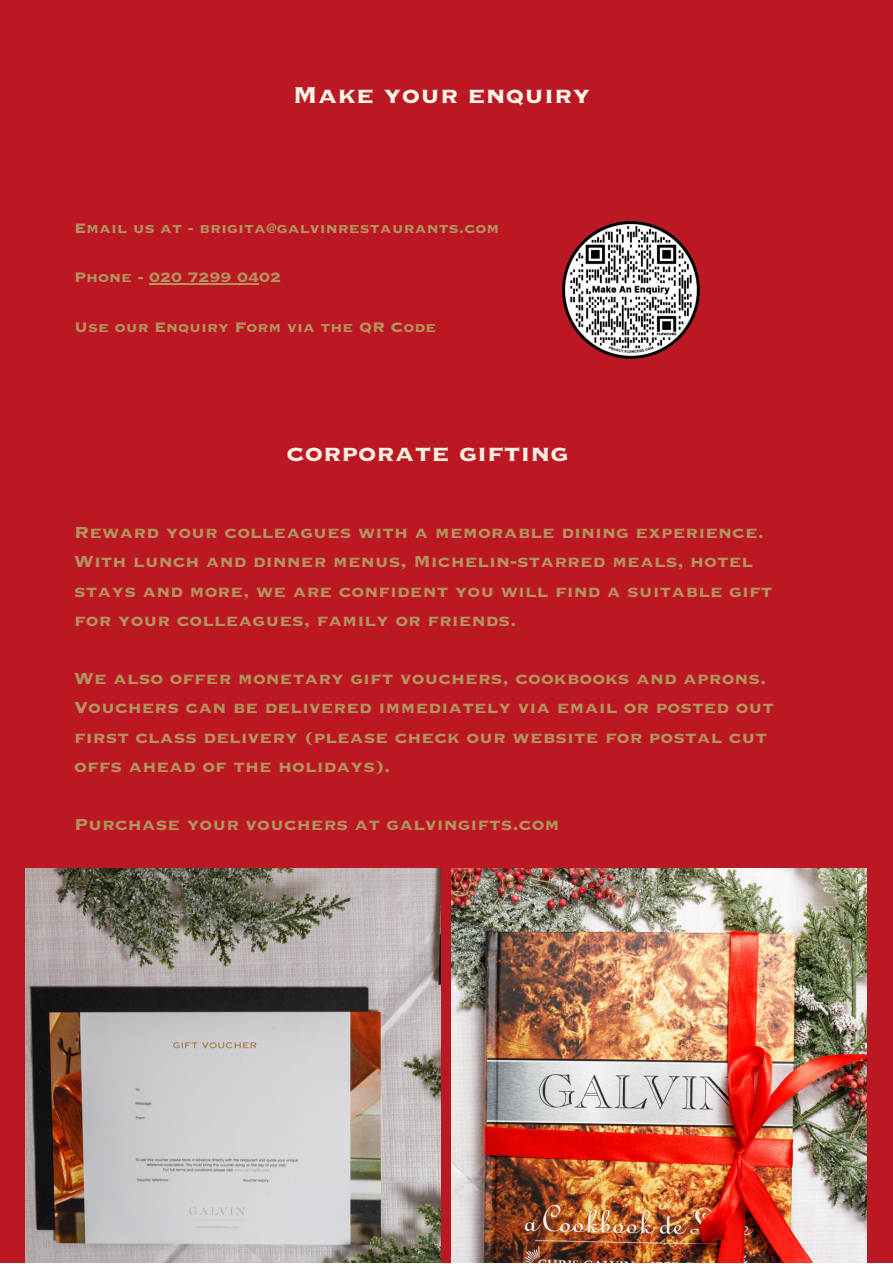
<style>
.page{position:relative;width:893px;height:1264px;background:#fff}
.page>*{position:absolute;margin:0;border:0;box-sizing:border-box;transform-origin:0 0}
.t1{font:30px "Copperplate Gothic Std 33 BC";color:#faefe0}
.t2{font:30px "Copperplate Gothic Std 33 BC";color:#fff6ea}
.t3{font:21px/29.2px "Copperplate Gothic Std 33 BC";color:#b3935e}
.t4{font:18px "Copperplate Gothic Std 33 BC";color:#b3935e}
</style>
<div class="page">
<div style="left:0;top:0;width:892px;height:1262px;background:#bc1823"></div>
<img style="left:26px;top:868px;width:414px;height:394px">
<img style="left:452px;top:868px;width:414px;height:394px">
<img style="left:562px;top:221px;width:138px;height:138px">
<hr style="left:149px;top:283px;width:110px;height:2px;background:#b3935e">
<p class="t2" style="left:293px;top:81px;width:299px">Make your enquiry</p>
<p class="t4" style="left:74px;top:220px;width:426px">Email us at - brigita@galvinrestaurants.com</p>
<p class="t4" style="left:74px;top:269px;width:208px">Phone - 020 7299 0402</p>
<p class="t4" style="left:74px;top:319px;width:364px">Use our Enquiry Form via the QR Code</p>
<p class="t1" style="left:286px;top:439px;width:284px">corporate gifting</p>
<p class="t3" style="left:74px;top:518px;width:699px">Reward your colleagues with a memorable dining experience.<br>With lunch and dinner menus, Michelin-starred meals, hotel stays and more, we are confident you will find a suitable gift for your colleagues, family or friends.</p>
<p class="t3" style="left:74px;top:664px;width:701px">We also offer monetary gift vouchers, cookbooks and aprons.<br>Vouchers can be delivered immediately via email or posted out first class delivery (please check our website for postal cut offs ahead of the holidays).</p>
<p class="t3" style="left:74px;top:811px;width:487px">Purchase your vouchers at galvingifts.com</p>
</div>
